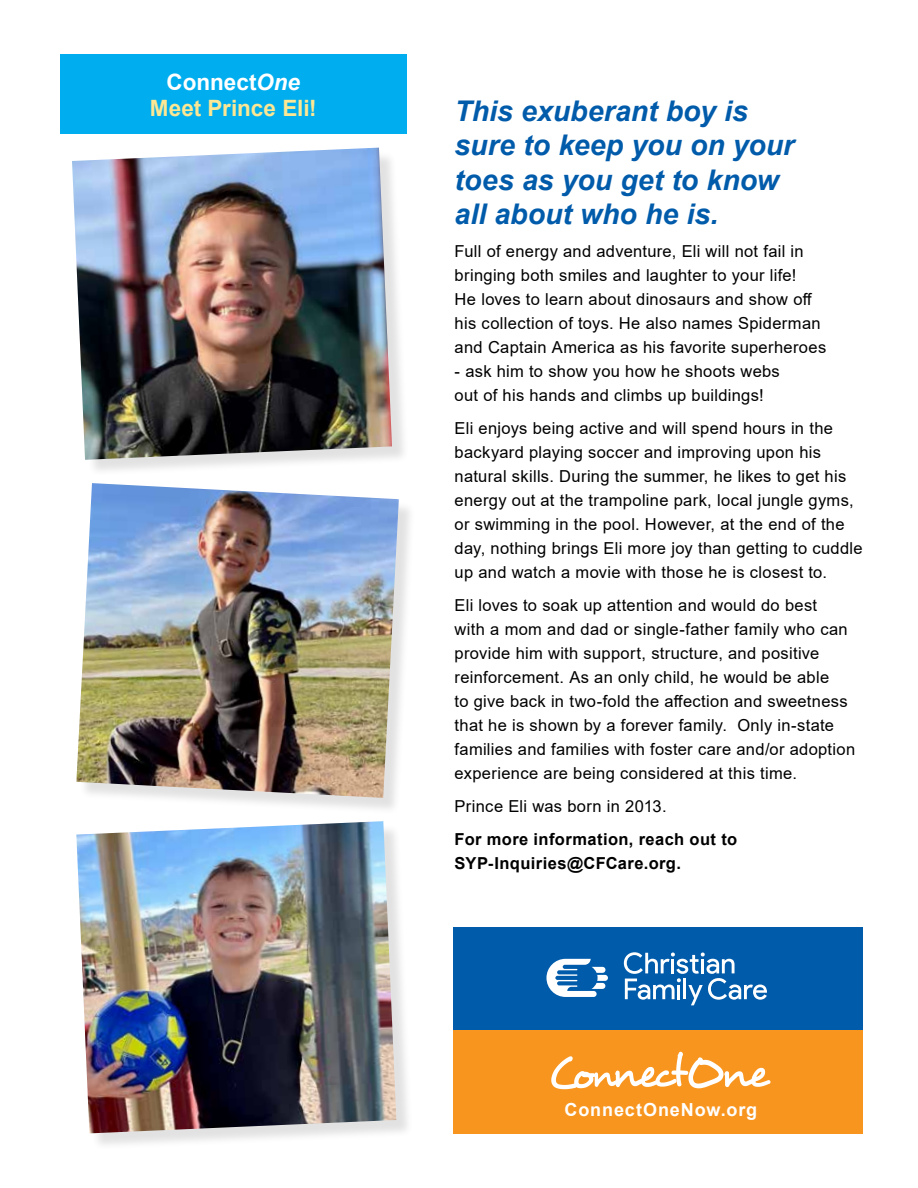
<style>
.page{position:relative;width:918px;height:1188px;background:#fff}
.page>*{position:absolute;margin:0;border:0;box-sizing:border-box;transform-origin:0 0}
.t1{font:italic 700 28.5px/34.5px "Arial";color:#005baa}
.t2{font:700 22.5px/26.2px "Arial";color:#fbe794;text-align:center}
.t3{font:700 18px "Arial";letter-spacing:.05em;color:#fff}
.t4{font:16.5px/24px "Arial";letter-spacing:.02em;color:#000}
.t5{font:700 16.5px/24px "Arial";letter-spacing:.025em;color:#000}
.s1{color:#fff}
.s2{font-style:italic;color:#fff}
</style>
<div class="page">
<div style="left:60px;top:55px;width:347px;height:79px;background:#00aeef"></div>
<div style="left:75px;top:150px;width:335px;height:327px;background:#000;opacity:.12"></div>
<img style="left:72px;top:148px;width:320px;height:312px">
<div style="left:79px;top:486px;width:337px;height:329px;background:#000;opacity:.12"></div>
<img style="left:76px;top:483px;width:323px;height:315px">
<div style="left:79px;top:824px;width:335px;height:327px;background:#000;opacity:.12"></div>
<img style="left:76px;top:821px;width:320px;height:312px">
<div style="left:454px;top:927px;width:409px;height:104px;background:#005baa"></div>
<div style="left:454px;top:1030px;width:409px;height:104px;background:#f8951f"></div>
<svg style="left:551px;top:1052px;width:220px;height:37px"></svg>
<svg style="left:624px;top:952px;width:143px;height:53px"></svg>
<svg style="left:546px;top:959px;width:62px;height:38px"></svg>
<h2 class="t2" style="left:150px;top:69px;width:168px"><span class="s1">Connect</span><span class="s2">One<br></span>Meet Prince Eli!</h2>
<h1 class="t1" style="left:455px;top:94px;width:341px">This exuberant boy is sure to keep you on your toes as you get to know all about who he is.</h1>
<p class="t4" style="left:455px;top:239px;width:373px">Full of energy and adventure, Eli will not fail in bringing both smiles and laughter to your life!<br>He loves to learn about dinosaurs and show off his collection of toys. He also names Spiderman and Captain America as his favorite superheroes</p>
<p class="t4" style="left:455px;top:359px;width:327px">- ask him to show you how he shoots webs out of his hands and climbs up buildings!</p>
<p class="t4" style="left:455px;top:416px;width:410px">Eli enjoys being active and will spend hours in the backyard playing soccer and improving upon his natural skills. During the summer, he likes to get his energy out at the trampoline park, local jungle gyms, or swimming in the pool. However, at the end of the day, nothing brings Eli more joy than getting to cuddle up and watch a movie with those he is closest to.</p>
<p class="t4" style="left:455px;top:593px;width:402px">Eli loves to soak up attention and would do best<br>with a mom and dad or single-father family who can provide him with support, structure, and positive reinforcement. As an only child, he would be able<br>to give back in two-fold the affection and sweetness that he is shown by a forever family. Only in-state families and families with foster care and/or adoption experience are being considered at this time.</p>
<p class="t4" style="left:455px;top:794px;width:213px">Prince Eli was born in 2013.</p>
<p class="t5" style="left:455px;top:828px;width:284px">For more information, reach out to<br>SYP-Inquiries@CFCare.org.</p>
<p class="t3" style="left:565px;top:1097px;width:194px">ConnectOneNow.org</p>
</div>
